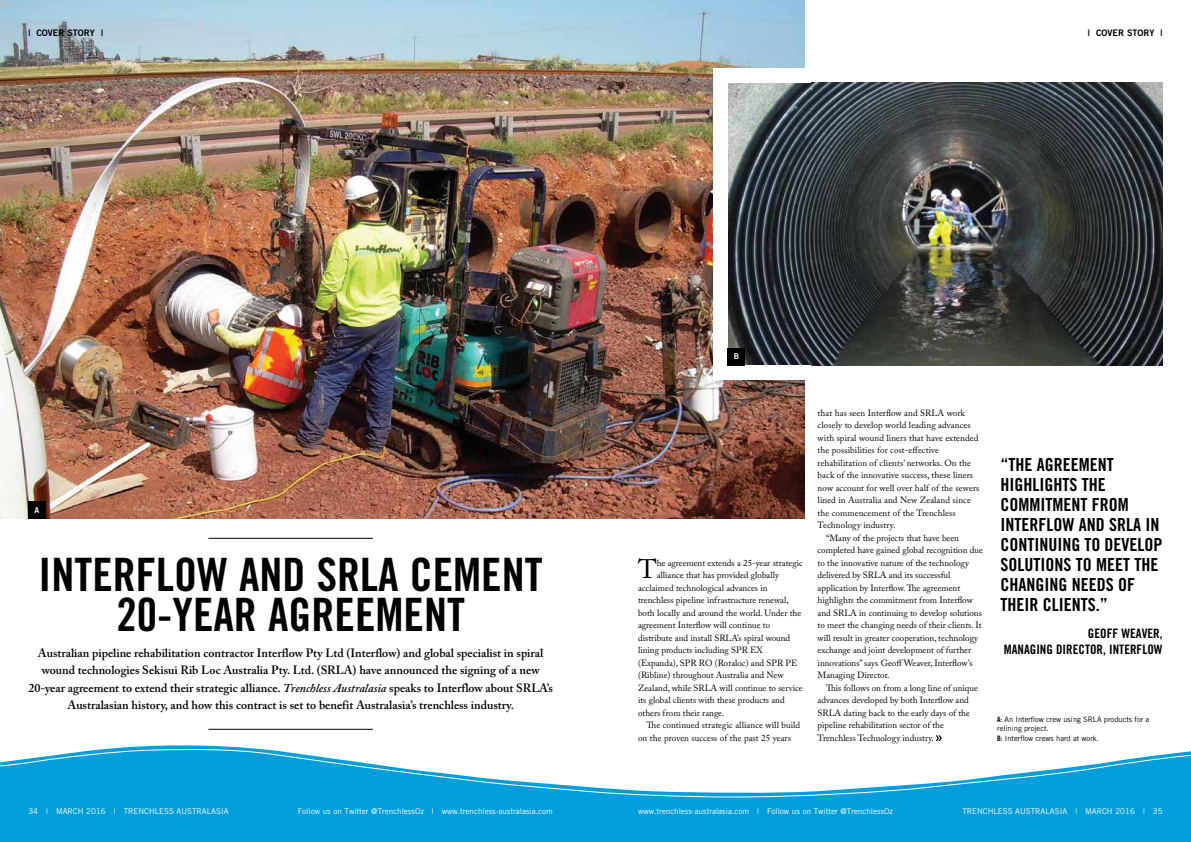
<style>
.page{position:relative;width:1191px;height:842px;background:#fff}
.page>*{position:absolute;margin:0;border:0;box-sizing:border-box;transform-origin:0 0}
.t1{font:46px/39.6px "Trade Gothic Bold Cond Twenty";color:#000;text-align:center}
.t2{font:26.6px "Adobe Caslon Pro";color:#000}
.t3{font:18px/20px "Trade Gothic Bold Cond Twenty";color:#000}
.t4{font:13px/15.6px "Trade Gothic Bold Cond Twenty";color:#000;text-align:right}
.t5{font:600 12px/17.5px "Adobe Caslon Pro";color:#000;text-align:center}
.t6{font:9px "Adobe Caslon Pro";color:#000}
.t7{font:9px "Trade Gothic Bold Two";color:#000}
.t8{font:8px "Trade Gothic";color:#fff}
.t9{font:8px "Trade Gothic Bold Two";color:#fff}
.t10{font:7.5px/9.5px "Trade Gothic";color:#000}
.s1{font-style:italic}
.s2{font-family:"Trade Gothic Bold Cond Twenty"}
</style>
<div class="page">
<img style="left:0;top:0;width:804px;height:519px">
<div style="left:0;top:745px;width:1191px;height:97px;background:#009edb"></div>
<svg style="left:0;top:748px;width:1191px;height:50px"></svg>
<hr style="left:208px;top:729px;width:165px;height:1px;background:#000">
<hr style="left:208px;top:538px;width:165px;height:1px;background:#000">
<svg style="left:935px;top:735px;width:7px;height:6px"></svg>
<img style="left:728px;top:82px;width:434px;height:284px">
<div style="left:713px;top:68px;width:15px;height:312px;background:#fff"></div>
<div style="left:713px;top:366px;width:97px;height:14px;background:#fff"></div>
<div style="left:713px;top:68px;width:97px;height:14px;background:#fff"></div>
<div style="left:28px;top:502px;width:17px;height:17px;background:#000"></div>
<div style="left:728px;top:349px;width:17px;height:17px;background:#000"></div>
<p class="t7" style="left:28px;top:27px;width:76px">| COVER STORY |</p>
<p class="t7" style="left:1088px;top:27px;width:76px">| COVER STORY |</p>
<p class="t9" style="left:733px;top:352px;width:7px">B</p>
<p class="t9" style="left:34px;top:505px;width:6px">A</p>
<h1 class="t1" style="left:39px;top:555px;width:505px">INTERFLOW AND SRLA CEMENT<br>20-YEAR AGREEMENT</h1>
<h2 class="t2" style="left:638px;top:554px;width:20px">T</h2>
<p class="t6" style="left:656px;top:557px;width:148px">he agreement extends a 25-year strategic</p>
<p class="t6" style="left:656px;top:570px;width:124px">alliance that has provided globally</p>
<p class="t6" style="left:638px;top:582px;width:131px">acclaimed technological advances in</p>
<p class="t6" style="left:638px;top:595px;width:152px">trenchless pipeline infrastructure renewal,</p>
<p class="t6" style="left:638px;top:607px;width:165px">both locally and around the world. Under the</p>
<p class="t6" style="left:638px;top:620px;width:134px">agreement Interflow will continue to</p>
<p class="t6" style="left:638px;top:632px;width:154px">distribute and install SRLA’s spiral wound</p>
<p class="t6" style="left:638px;top:645px;width:126px">lining products including SPR EX</p>
<p class="t6" style="left:638px;top:657px;width:161px">(Expanda), SPR RO (Rotaloc) and SPR PE</p>
<p class="t6" style="left:638px;top:670px;width:147px">(Ribline) throughout Australia and New</p>
<p class="t6" style="left:638px;top:682px;width:166px">Zealand, while SRLA will continue to service</p>
<p class="t6" style="left:638px;top:695px;width:148px">its global clients with these products and</p>
<p class="t6" style="left:638px;top:707px;width:88px">others from their range.</p>
<p class="t6" style="left:646px;top:720px;width:155px">The continued strategic alliance will build</p>
<p class="t6" style="left:638px;top:732px;width:154px">on the proven success of the past 25 years</p>
<p class="t5" style="left:28px;top:644px;width:526px">Australian pipeline rehabilitation contractor Interflow Pty Ltd (Interflow) and global specialist in spiral wound technologies Sekisui Rib Loc Australia Pty. Ltd. (SRLA) have announced the signing of a new 20-year agreement to extend their strategic alliance. <span class="s1">Trenchless Australasia</span> speaks to Interflow about SRLA’s Australasian history, and how this contract is set to benefit Australasia’s trenchless industry.</p>
<p class="t6" style="left:817px;top:407px;width:149px">that has seen Interflow and SRLA work</p>
<p class="t6" style="left:817px;top:420px;width:154px">closely to develop world leading advances</p>
<p class="t6" style="left:817px;top:432px;width:162px">with spiral wound liners that have extended</p>
<p class="t6" style="left:817px;top:445px;width:123px">the possibilities for cost-effective</p>
<p class="t6" style="left:817px;top:457px;width:155px">rehabilitation of clients’ networks. On the</p>
<p class="t6" style="left:817px;top:470px;width:157px">back of the innovative success, these liners</p>
<p class="t6" style="left:817px;top:482px;width:163px">now account for well over half of the sewers</p>
<p class="t6" style="left:817px;top:495px;width:155px">lined in Australia and New Zealand since</p>
<p class="t6" style="left:817px;top:507px;width:139px">the commencement of the Trenchless</p>
<p class="t6" style="left:817px;top:520px;width:79px">Technology industry.</p>
<p class="t6" style="left:826px;top:533px;width:134px">“Many of the projects that have been</p>
<p class="t6" style="left:817px;top:545px;width:167px">completed have gained global recognition due</p>
<p class="t6" style="left:817px;top:558px;width:153px">to the innovative nature of the technology</p>
<p class="t6" style="left:817px;top:570px;width:134px">delivered by SRLA and its successful</p>
<p class="t6" style="left:817px;top:583px;width:144px">application by Interflow. The agreement</p>
<p class="t6" style="left:817px;top:595px;width:157px">highlights the commitment from Interflow</p>
<p class="t6" style="left:817px;top:608px;width:166px">and SRLA in continuing to develop solutions</p>
<p class="t6" style="left:817px;top:620px;width:165px">to meet the changing needs of their clients. It</p>
<p class="t6" style="left:817px;top:633px;width:162px">will result in greater cooperation, technology</p>
<p class="t6" style="left:817px;top:645px;width:155px">exchange and joint development of further</p>
<p class="t6" style="left:817px;top:658px;width:156px">innovations” says Geoff Weaver, Interflow’s</p>
<p class="t6" style="left:817px;top:670px;width:73px">Managing Director.</p>
<p class="t6" style="left:826px;top:683px;width:153px">This follows on from a long line of unique</p>
<p class="t6" style="left:817px;top:695px;width:153px">advances developed by both Interflow and</p>
<p class="t6" style="left:817px;top:708px;width:154px">SRLA dating back to the early days of the</p>
<p class="t6" style="left:817px;top:720px;width:128px">pipeline rehabilitation sector of the</p>
<p class="t6" style="left:817px;top:733px;width:118px">Trenchless Technology industry.</p>
<h3 class="t3" style="left:1000px;top:455px;width:164px">“THE AGREEMENT<br>HIGHLIGHTS THE<br>COMMITMENT FROM<br>INTERFLOW AND SRLA IN<br>CONTINUING TO DEVELOP<br>SOLUTIONS TO MEET THE<br>CHANGING NEEDS OF<br>THEIR CLIENTS.”</h3>
<h3 class="t4" style="left:1003px;top:625px;width:160px">GEOFF WEAVER,<br>MANAGING DIRECTOR, INTERFLOW</h3>
<p class="t10" style="left:997px;top:714px;width:154px"><span class="s2">A:</span> An Interflow crew using SRLA products for a relining project.<br><span class="s2">B:</span> Interflow crews hard at work.</p>
<p class="t8" style="left:28px;top:806px;width:202px">34 | MARCH 2016 | TRENCHLESS AUSTRALASIA</p>
<p class="t8" style="left:298px;top:806px;width:257px">Follow us on Twitter @TrenchlessOz | www.trenchless-australasia.com</p>
<p class="t8" style="left:638px;top:806px;width:257px">www.trenchless-australasia.com | Follow us on Twitter @TrenchlessOz</p>
<p class="t8" style="left:962px;top:806px;width:202px">TRENCHLESS AUSTRALASIA | MARCH 2016 | 35</p>
</div>
